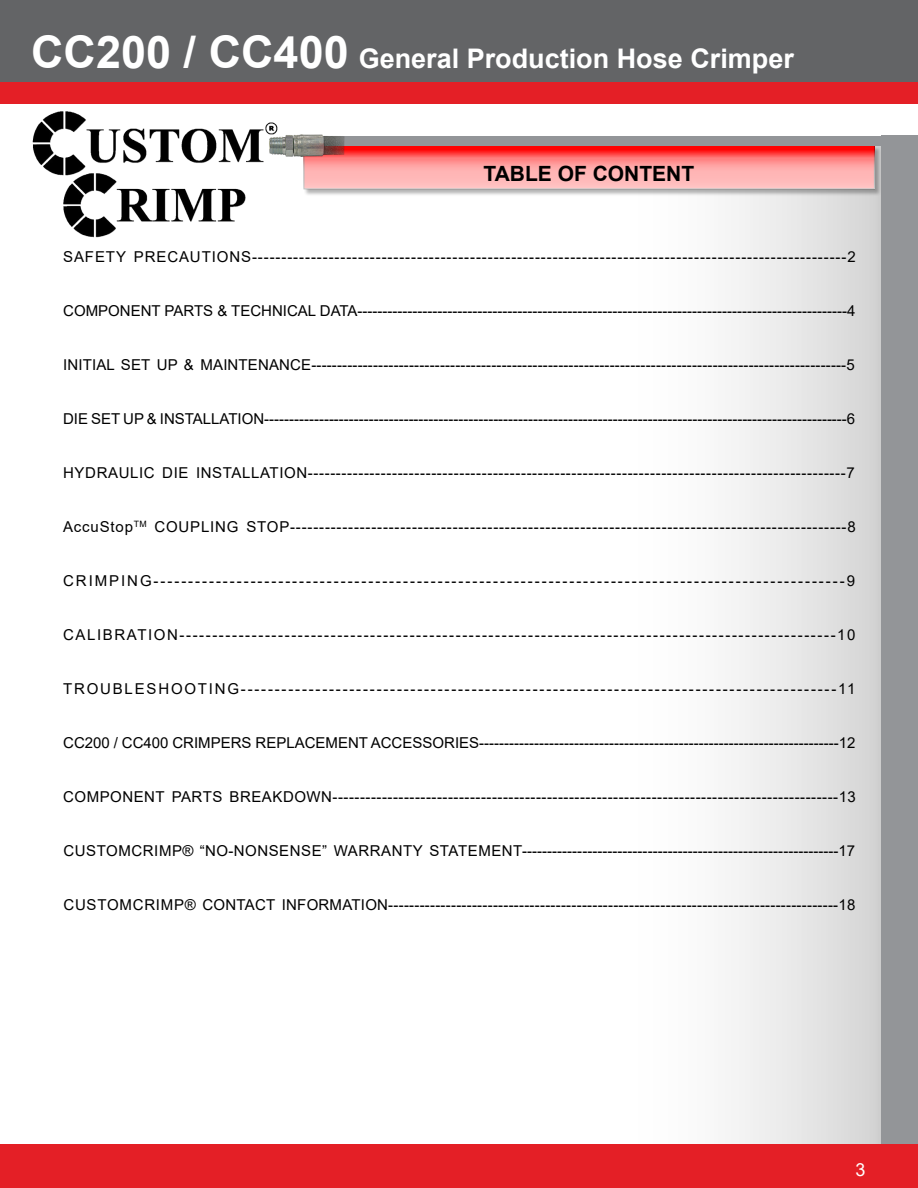
<style>
.page{position:relative;width:918px;height:1188px;background:#fff}
.page>*{position:absolute;margin:0;border:0;box-sizing:border-box;transform-origin:0 0}
.t1{font:700 27px "Arial";color:#fff}
.t2{font:700 21px "Arial";color:#000}
.t3{font:18px "Arial";color:#fff}
.t4{font:15px "Arial";color:#000}
.t5{font:15px "Arial";letter-spacing:.035em;color:#000}
.t6{font:15px "Arial";letter-spacing:.01em;color:#000}
.t7{font:15px "Arial";letter-spacing:.06em;color:#000}
.t8{font:15px "Arial";letter-spacing:.055em;color:#000}
.t9{font:15px "Arial";letter-spacing:.015em;color:#000}
.t10{font:15px "Arial";letter-spacing:.105em;color:#000}
.t11{font:15px "Arial";letter-spacing:.13em;color:#000}
.t12{font:15px "Arial";letter-spacing:.12em;color:#000}
.s1{font-size:45px}
</style>
<div class="page">
<div style="left:582px;top:137px;width:314px;height:1051px;background:linear-gradient(to right,#fff,#d7d7d7)"></div>
<div style="left:0;top:0;width:918px;height:90px;background:#636466"></div>
<div style="left:0;top:82px;width:918px;height:22px;background:#e41f26"></div>
<div style="left:304px;top:146px;width:578px;height:50px;background:#000;opacity:.3"></div>
<svg style="left:305px;top:146px;width:568px;height:41px;background:#f88"></svg>
<img style="left:32px;top:111px;width:246px;height:127px">
<div style="left:324px;top:136px;width:584px;height:9px;background:#939598"></div>
<div style="left:882px;top:136px;width:36px;height:1052px;background:#939598"></div>
<div style="left:0;top:1145px;width:918px;height:43px;background:#e41f26"></div>
<img style="left:267px;top:128px;width:87px;height:31px">
<h1 class="t1" style="left:31px;top:40px;width:764px"><span class="s1">CC200 / CC400</span> General Production Hose Crimper</h1>
<h2 class="t2" style="left:484px;top:159px;width:212px">TABLE OF CONTENT</h2>
<p class="t7" style="left:63px;top:246px;width:794px">SAFETY PRECAUTIONS-----------------------------------------------------------------------------------------------------2</p>
<p class="t4" style="left:63px;top:300px;width:794px">COMPONENT PARTS &amp; TECHNICAL DATA--------------------------------------------------------------------------------------------------4</p>
<p class="t6" style="left:63px;top:354px;width:793px">INITIAL SET UP &amp; MAINTENANCE--------------------------------------------------------------------------------------------------------5</p>
<p class="t4" style="left:63px;top:408px;width:794px">DIE SET UP &amp; INSTALLATION---------------------------------------------------------------------------------------------------------------------6</p>
<p class="t5" style="left:63px;top:462px;width:793px">HYDRAULIC DIE INSTALLATION------------------------------------------------------------------------------------------------7</p>
<p class="t8" style="left:63px;top:516px;width:794px">AccuStop<sup>TM</sup> COUPLING STOP------------------------------------------------------------------------------------------------8</p>
<p class="t11" style="left:63px;top:570px;width:793px">CRIMPING----------------------------------------------------------------------------------------------------9</p>
<p class="t10" style="left:63px;top:624px;width:794px">CALIBRATION----------------------------------------------------------------------------------------------------10</p>
<p class="t12" style="left:63px;top:678px;width:794px">TROUBLESHOOTING----------------------------------------------------------------------------------------11</p>
<p class="t4" style="left:63px;top:732px;width:794px">CC200 / CC400 CRIMPERS REPLACEMENT ACCESSORIES------------------------------------------------------------------------12</p>
<p class="t5" style="left:63px;top:786px;width:794px">COMPONENT PARTS BREAKDOWN--------------------------------------------------------------------------------------------13</p>
<p class="t5" style="left:63px;top:840px;width:793px">CUSTOMCRIMP® “NO-NONSENSE” WARRANTY STATEMENT---------------------------------------------------------------17</p>
<p class="t9" style="left:63px;top:894px;width:793px">CUSTOMCRIMP® CONTACT INFORMATION--------------------------------------------------------------------------------------18</p>
<p class="t3" style="left:856px;top:1157px;width:12px">3</p>
</div>
